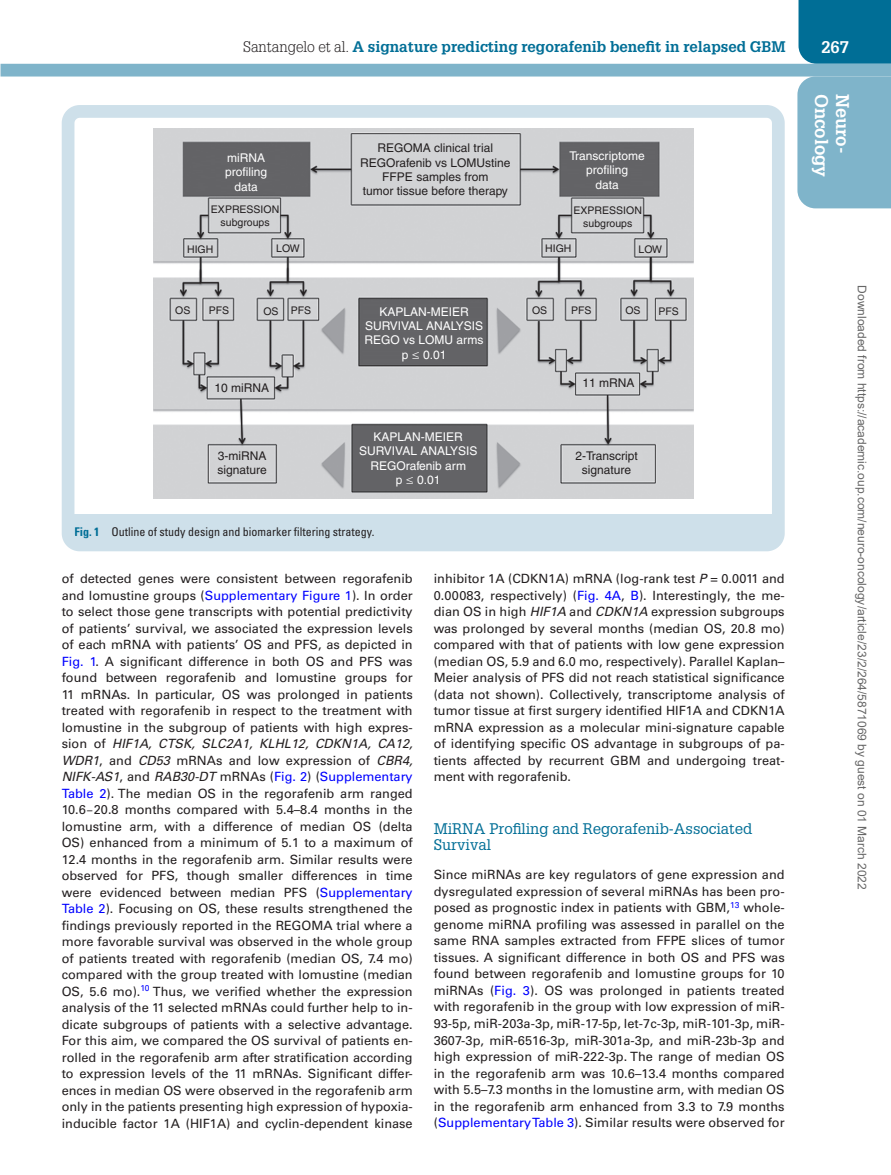
<style>
.page{position:relative;width:891px;height:1175px;background:#fff}
.page>*{position:absolute;margin:0;border:0;box-sizing:border-box;transform-origin:0 0}
.t1{font:700 18px "Glypha LT Std";color:#fff}
.t2{font:700 16.5px "Glypha LT Std";color:#fff}
.t3{font:700 15px "Glypha LT Std";color:#006e96}
.t4{font:15px/16.5px "Glypha LT Std";color:#006e96}
.t5{font:12.75px/16.5px "Univers LT Std";color:#231f20;text-align:justify}
.t6{font:12px/14.4px "Helvetica";color:#fff;text-align:center}
.t7{font:12px/14.4px "Helvetica";color:#231f20;text-align:center}
.t8{font:12px "Arial";color:#666}
.t9{font:condensed 12px "Univers LT Std";color:#231f20}
.t10{font:10.5px/12.6px "Helvetica";color:#231f20;text-align:center}
.s1{font-weight:300;color:#231f20}
.s2{font-family:"Baskerville MT Std"}
.s3{font-weight:700;color:#006e96}
.s4{color:#00f}
.s5{font-style:italic}
.s6{font-family:"Gandhari Unicode"}
</style>
<div class="page">
<div style="left:799px;top:0;width:92px;height:64px;background:#006e96"></div>
<div style="left:1px;top:64px;width:890px;height:12px;background:#7fb4ca"></div>
<div style="left:797px;top:76px;width:94px;height:132px;background:#7fb4ca"></div>
<div style="left:65px;top:514px;width:716px;height:29px;background:#cee0ea"></div>
<img style="left:153px;top:129px;width:540px;height:369px">
<div style="left:62px;top:105px;width:723px;height:446px;border:13px solid #cee0ea;border-radius:12px"></div>
<p class="t3" style="left:243px;top:37px;width:544px"><span class="s1">Santangelo et al.</span> A signature predicting regorafenib benefit in relapsed GBM</p>
<p class="t2" style="left:821px;top:37px;width:29px">267</p>
<h1 class="t1" style="left:833px;top:94px;width:85px;rotate:90deg">Oncology</h1>
<h1 class="t1" style="left:854px;top:94px;width:61px;rotate:90deg">Neuro-</h1>
<p class="t7" style="left:360px;top:141px;width:152px">REGOMA clinical trial<br>REGOrafenib vs LOMUstine<br>FFPE samples from<br>tumor tissue before therapy</p>
<p class="t6" style="left:225px;top:150px;width:44px">miRNA profiling data</p>
<p class="t6" style="left:569px;top:149px;width:77px">Transcriptome profiling<br>data</p>
<p class="t10" style="left:211px;top:203px;width:70px">EXPRESSION subgroups</p>
<p class="t10" style="left:574px;top:204px;width:70px">EXPRESSION subgroups</p>
<p class="t10" style="left:187px;top:242px;width:28px">HIGH</p>
<p class="t10" style="left:276px;top:242px;width:25px">LOW</p>
<p class="t10" style="left:545px;top:242px;width:28px">HIGH</p>
<p class="t10" style="left:639px;top:243px;width:25px">LOW</p>
<p class="t10" style="left:175px;top:304px;width:17px">OS</p>
<p class="t10" style="left:209px;top:304px;width:22px">PFS</p>
<p class="t10" style="left:263px;top:304px;width:49px">OS PFS</p>
<p class="t10" style="left:532px;top:304px;width:17px">OS</p>
<p class="t10" style="left:571px;top:304px;width:22px">PFS</p>
<p class="t10" style="left:625px;top:304px;width:17px">OS</p>
<p class="t10" style="left:658px;top:305px;width:22px">PFS</p>
<p class="t6" style="left:365px;top:304px;width:120px">KAPLAN-MEIER<br>SURVIVAL ANALYSIS<br>REGO vs LOMU arms p <span class="s2">≤</span> 0.01</p>
<p class="t7" style="left:214px;top:380px;width:56px">10 miRNA</p>
<p class="t7" style="left:217px;top:448px;width:51px;text-align:left">3-miRNA signature</p>
<p class="t6" style="left:359px;top:429px;width:120px">KAPLAN-MEIER<br>SURVIVAL ANALYSIS<br>REGOrafenib arm<br>p <span class="s2">≤</span> 0.01</p>
<p class="t9" style="left:74px;top:523px;width:302px"><span class="s3">Fig. 1</span> Outline of study design and biomarker filtering strategy.</p>
<p class="t7" style="left:582px;top:376px;width:54px">11 mRNA</p>
<p class="t7" style="left:575px;top:448px;width:64px">2-Transcript signature</p>
<p class="t5" style="left:62px;top:570px;width:353px">of detected genes were consistent between regorafenib and lomustine groups (<span class="s4">Supplementary Figure 1</span>). In order to select those gene transcripts with potential predictivity of patients’ survival, we associated the expression levels of each mRNA with patients’ OS and PFS, as depicted in <span class="s4">Fig. 1</span>. A significant difference in both OS and PFS was found between regorafenib and lomustine groups for 11 mRNAs. In particular, OS was prolonged in patients treated with regorafenib in respect to the treatment with lomustine in the subgroup of patients with high expres&shy;sion of <span class="s5">HIF1A, CTSK, SLC2A1, KLHL12, CDKN1A, CA12, WDR1</span>, and <span class="s5">CD53</span> mRNAs and low expression of <span class="s5">CBR4, NIFK-AS1</span>, and <span class="s5">RAB30-DT</span> mRNAs (<span class="s4">Fig. 2</span>) (<span class="s4">Supplementary Table 2</span>). The median OS in the regorafenib arm ranged 10.6<span class="s6">‒</span>20.8 months compared with 5.4–8.4 months in the lomustine arm, with a difference of median OS (delta OS) enhanced from a minimum of 5.1 to a maximum of 12.4 months in the regorafenib arm. Similar results were observed for PFS, though smaller differences in time were evidenced between median PFS (<span class="s4">Supplementary Table 2</span>). Focusing on OS, these results strengthened the findings previously reported in the REGOMA trial where a more favorable survival was observed in the whole group of patients treated with regorafenib (median OS, 7.4 mo) compared with the group treated with lomustine (median OS, 5.6 mo).<sup>10</sup> Thus, we verified whether the expression analysis of the 11 selected mRNAs could further help to in&shy;dicate subgroups of patients with a selective advantage.<br>For this aim, we compared the OS survival of patients en&shy;rolled in the regorafenib arm after stratification according to expression levels of the 11 mRNAs. Significant differ&shy;ences in median OS were observed in the regorafenib arm only in the patients presenting high expression of hypoxia&shy;inducible factor 1A (HIF1A) and cyclin-dependent kinase</p>
<p class="t5" style="left:434px;top:570px;width:353px">inhibitor 1A (CDKN1A) mRNA (log-rank test <span class="s5">P</span> = 0.0011 and 0.00083, respectively) (<span class="s4">Fig. 4A</span>, <span class="s4">B</span>). Interestingly, the me&shy;dian OS in high <span class="s5">HIF1A</span> and <span class="s5">CDKN1A</span> expression subgroups was prolonged by several months (median OS, 20.8 mo) compared with that of patients with low gene expression (median OS, 5.9 and 6.0 mo, respectively). Parallel Kaplan– Meier analysis of PFS did not reach statistical significance (data not shown). Collectively, transcriptome analysis of tumor tissue at first surgery identified HIF1A and CDKN1A mRNA expression as a molecular mini-signature capable of identifying specific OS advantage in subgroups of pa&shy;tients affected by recurrent GBM and undergoing treat&shy;ment with regorafenib.</p>
<p class="t4" style="left:434px;top:819px;width:320px">MiRNA Profiling and Regorafenib-Associated<br>Survival</p>
<p class="t5" style="left:434px;top:866px;width:353px">Since miRNAs are key regulators of gene expression and dysregulated expression of several miRNAs has been pro&shy;posed as prognostic index in patients with GBM,<sup>13</sup> whole&shy;genome miRNA profiling was assessed in parallel on the same RNA samples extracted from FFPE slices of tumor tissues. A significant difference in both OS and PFS was found between regorafenib and lomustine groups for 10 miRNAs (<span class="s4">Fig. 3</span>). OS was prolonged in patients treated with regorafenib in the group with low expression of miR-93-5p, miR-203a-3p, miR-17-5p, let-7c-3p, miR-101-3p, miR-3607-3p, miR-6516-3p, miR-301a-3p, and miR-23b-3p and high expression of miR-222-3p. The range of median OS in the regorafenib arm was 10.6–13.4 months compared with 5.5–7.3 months in the lomustine arm, with median OS in the regorafenib arm enhanced from 3.3 to 7.9 months (<span class="s4">Supplementary Table 3</span>). Similar results were observed for</p>
<p class="t8" style="left:866px;top:285px;width:606px;rotate:90deg">Downloaded from https://academic.oup.com/neuro-oncology/article/23/2/264/5871069 by guest on 01 March 2022</p>
</div>
